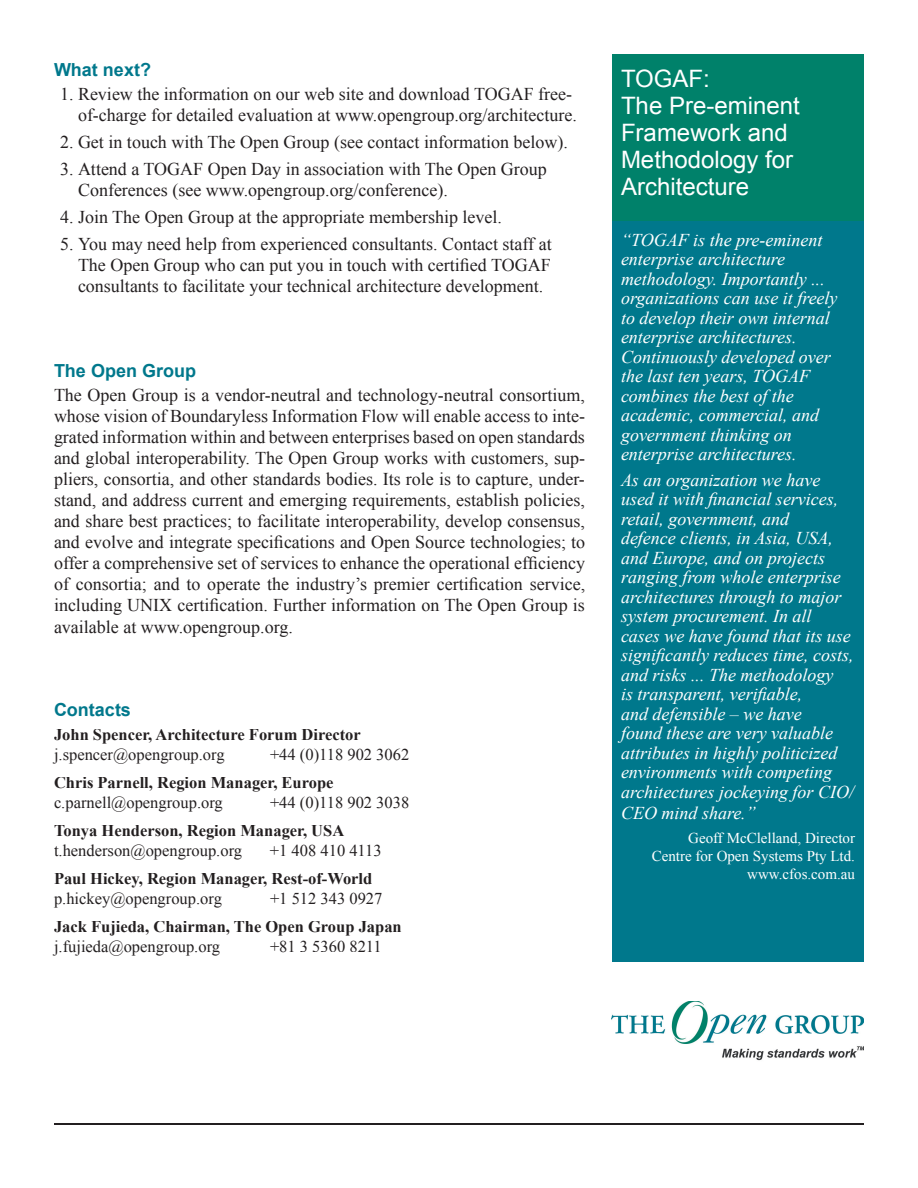
<style>
.page{position:relative;width:918px;height:1188px;background:#fff}
.page>*{position:absolute;margin:0;border:0;box-sizing:border-box;transform-origin:0 0}
.t1{font:24px/27px "Arial";color:#fff}
.t2{font:18px/21px "Times New Roman";color:#231f20;text-align:justify}
.t3{font:italic 18px/19.6px "Times New Roman";color:#fff}
.t4{font:700 18px "Arial";color:#00788c}
.t5{font:16.5px "Times New Roman";color:#231f20}
.t6{font:700 16.5px "Times New Roman";color:#231f20}
.t7{font:15px/18px "Times New Roman";color:#fff;text-align:right}
</style>
<div class="page">
<div style="left:612px;top:54px;width:252px;height:167px;background:#00816a"></div>
<hr style="left:54px;top:1123px;width:810px;height:1px;background:#231f20">
<div style="left:612px;top:222px;width:252px;height:740px;background:#00788c"></div>
<img style="left:612px;top:1001px;width:252px;height:60px">
<p class="t4" style="left:54px;top:58px;width:99px">What next?</p>
<p class="t2" style="left:60px;top:83px;width:518px;text-align:right">1. Review the information on our web site and download TOGAF free&shy;of-charge for detailed evaluation at www.opengroup.org/architecture.</p>
<p class="t2" style="left:60px;top:131px;width:510px">2. Get in touch with The Open Group (see contact information below).</p>
<p class="t2" style="left:78px;top:158px;width:470px;text-indent:-18px">3. Attend a TOGAF Open Day in association with The Open Group<br>Conferences (see www.opengroup.org/conference).</p>
<p class="t2" style="left:60px;top:206px;width:444px">4. Join The Open Group at the appropriate membership level.</p>
<p class="t2" style="left:78px;top:233px;width:475px;text-indent:-18px">5. You may need help from experienced consultants. Contact staff at The Open Group who can put you in touch with certified TOGAF consultants to facilitate your technical architecture development.</p>
<p class="t4" style="left:54px;top:359px;width:144px">The Open Group</p>
<p class="t2" style="left:54px;top:385px;width:533px">The Open Group is a vendor-neutral and technology-neutral consortium, whose vision of Boundaryless Information Flow will enable access to inte&shy;grated information within and between enterprises based on open standards and global interoperability. The Open Group works with customers, sup&shy;pliers, consortia, and other standards bodies. Its role is to capture, under&shy;stand, and address current and emerging requirements, establish policies, and share best practices; to facilitate interoperability, develop consensus, and evolve and integrate specifications and Open Source technologies; to offer a comprehensive set of services to enhance the operational efficiency of consortia; and to operate the industry’s premier certification service, including UNIX certification. Further information on The Open Group is available at www.opengroup.org.</p>
<p class="t4" style="left:54px;top:698px;width:79px">Contacts</p>
<p class="t6" style="left:54px;top:723px;width:308px">John Spencer, Architecture Forum Director</p>
<p class="t5" style="left:54px;top:743px;width:172px">j.spencer@opengroup.org</p>
<p class="t5" style="left:270px;top:743px;width:141px">+44 (0)118 902 3062</p>
<p class="t6" style="left:54px;top:771px;width:281px">Chris Parnell, Region Manager, Europe</p>
<p class="t5" style="left:54px;top:791px;width:170px">c.parnell@opengroup.org</p>
<p class="t5" style="left:270px;top:791px;width:141px">+44 (0)118 902 3038</p>
<p class="t6" style="left:54px;top:819px;width:292px">Tonya Henderson, Region Manager, USA</p>
<p class="t5" style="left:54px;top:839px;width:190px">t.henderson@opengroup.org</p>
<p class="t5" style="left:270px;top:839px;width:113px">+1 408 410 4113</p>
<p class="t6" style="left:54px;top:867px;width:320px">Paul Hickey, Region Manager, Rest-of-World</p>
<p class="t5" style="left:54px;top:887px;width:169px">p.hickey@opengroup.org</p>
<p class="t5" style="left:270px;top:887px;width:114px">+1 512 343 0927</p>
<p class="t6" style="left:54px;top:915px;width:349px">Jack Fujieda, Chairman, The Open Group Japan</p>
<p class="t5" style="left:54px;top:935px;width:168px">j.fujieda@opengroup.org</p>
<p class="t5" style="left:270px;top:935px;width:113px">+81 3 5360 8211</p>
<h1 class="t1" style="left:621px;top:65px;width:180px">TOGAF:<br>The Pre-eminent<br>Framework and<br>Methodology for<br>Architecture</h1>
<p class="t3" style="left:621px;top:229px;width:218px">“TOGAF is the pre-eminent enterprise architecture methodology. Importantly ... organizations can use it freely to develop their own internal enterprise architectures.<br>Continuously developed over the last ten years, TOGAF combines the best of the academic, commercial, and government thinking on enterprise architectures.</p>
<p class="t3" style="left:621px;top:469px;width:235px">As an organization we have used it with financial services, retail, government, and<br>defence clients, in Asia, USA, and Europe, and on projects ranging from whole enterprise architectures through to major system procurement. In all cases we have found that its use significantly reduces time, costs, and risks ... The methodology<br>is transparent, verifiable,<br>and defensible – we have<br>found these are very valuable attributes in highly politicized environments with competing architectures jockeying for CIO/<br>CEO mind share.”</p>
<p class="t7" style="left:652px;top:828px;width:205px">Geoff McClelland, Director<br>Centre for Open Systems Pty Ltd. www.cfos.com.au</p>
</div>
